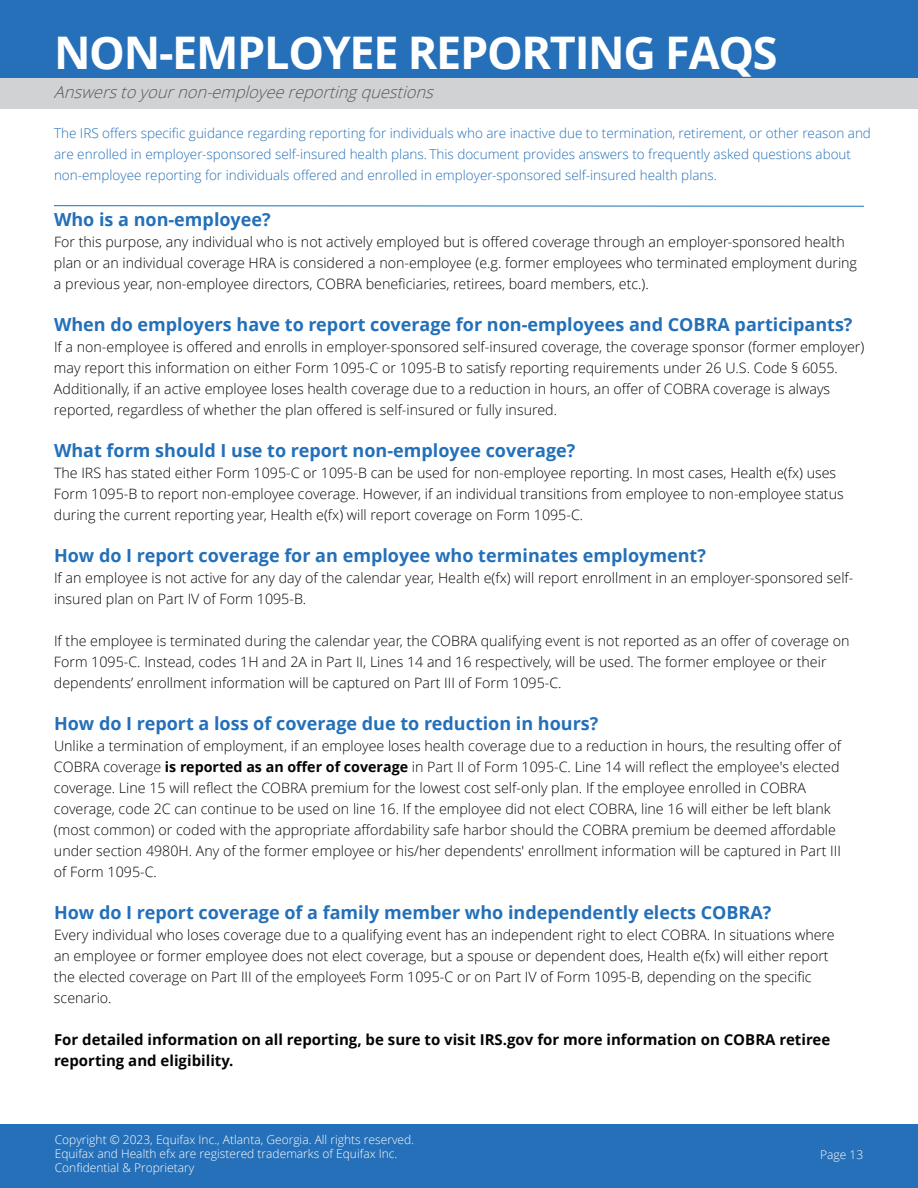
<style>
.page{position:relative;width:918px;height:1188px;background:#fff}
.page>*{position:absolute;margin:0;border:0;box-sizing:border-box;transform-origin:0 0}
.t1{font:700 45px "Open Sans";letter-spacing:-.03em;color:#fff}
.t2{font:700 18px "Open Sans";color:#2370b9}
.t3{font:italic 300 16.5px "Open Sans";color:#57585a}
.t4{font:700 15px/21px "Open Sans";color:#040503}
.t5{font:300 14.25px/21px "Open Sans";color:#040503}
.t6{font:300 13.5px/21px "Open Sans";color:#2570b8}
.t7{font:300 12px/14.4px "Open Sans";color:#fff}
.s1{font-weight:700}
</style>
<div class="page">
<div style="left:0;top:1124px;width:918px;height:64px;background:#2570b8"></div>
<div style="left:0;top:0;width:918px;height:84px;background:#2570b8"></div>
<div style="left:0;top:78px;width:918px;height:30px;background:#d1d2d4"></div>
<svg style="left:54px;top:205px;width:810px;height:2px;background:#88b7db"></svg>
<h1 class="t1" style="left:54px;top:21px;width:725px">NON-EMPLOYEE REPORTING FAQS</h1>
<p class="t3" style="left:54px;top:80px;width:386px">Answerstoyournon-employeereportingquestions</p>
<p class="t6" style="left:54px;top:122px;width:819px">The IRS offers specific guidance regarding reporting for individuals who are inactive due to termination, retirement, or other reason and are enrolled in employer-sponsored self-insured health plans. This document provides answers to frequently asked questions about non-employee reporting for individuals offered and enrolled in employer-sponsored self-insured health plans.</p>
<p class="t2" style="left:54px;top:207px;width:218px">Who is a non-employee?</p>
<p class="t5" style="left:54px;top:231px;width:805px">For this purpose, any individual who is not actively employed but is offered coverage through an employer-sponsored health plan or an individual coverage HRA is considered a non-employee (e.g. former employees who terminated employment during a previous year, non-employee directors, COBRA beneficiaries, retirees, board members, etc.).</p>
<p class="t2" style="left:54px;top:312px;width:800px">When do employers have to report coverage for non-employees and COBRA participants?</p>
<p class="t5" style="left:54px;top:336px;width:812px">If a non-employee is offered and enrolls in employer-sponsored self-insured coverage, the coverage sponsor (former employer) may report this information on either Form 1095-C or 1095-B to satisfy reporting requirements under 26 U.S. Code § 6055.<br>Additionally, if an active employee loses health coverage due to a reduction in hours, an offer of COBRA coverage is always reported, regardless of whether the plan offered is self-insured or fully insured.</p>
<p class="t2" style="left:54px;top:438px;width:523px">What form should I use to report non-employee coverage?</p>
<p class="t5" style="left:54px;top:462px;width:791px">The IRS has stated either Form 1095-C or 1095-B can be used for non-employee reporting. In most cases, Health e(fx) uses<br>Form 1095-B to report non-employee coverage. However, if an individual transitions from employee to non-employee status during the current reporting year, Health e(fx) will report coverage on Form 1095-C.</p>
<p class="t2" style="left:54px;top:543px;width:653px">How do I report coverage for an employee who terminates employment?</p>
<p class="t5" style="left:54px;top:567px;width:801px">If an employee is not active for any day of the calendar year, Health e(fx) will report enrollment in an employer-sponsored self&shy;insured plan on Part IV of Form 1095-B.</p>
<p class="t5" style="left:54px;top:630px;width:797px">If the employee is terminated during the calendar year, the COBRA qualifying event is not reported as an offer of coverage on<br>Form 1095-C. Instead, codes 1H and 2A in Part II, Lines 14 and 16 respectively, will be used. The former employee or their dependents’ enrollment information will be captured on Part III of Form 1095-C.</p>
<p class="t2" style="left:54px;top:711px;width:546px">How do I report a loss of coverage due to reduction in hours?</p>
<p class="t5" style="left:54px;top:735px;width:789px">Unlike a termination of employment, if an employee loses health coverage due to a reduction in hours, the resulting offer of COBRA coverage <span class="s1">is reported as an offer of coverage</span> in Part II of Form 1095-C. Line 14 will reflect the employee's elected coverage. Line 15 will reflect the COBRA premium for the lowest cost self-only plan. If the employee enrolled in COBRA coverage, code 2C can continue to be used on line 16. If the employee did not elect COBRA, line 16 will either be left blank (most common) or coded with the appropriate affordability safe harbor should the COBRA premium be deemed affordable under section 4980H. Any of the former employee or his/her dependents' enrollment information will be captured in Part III of Form 1095-C.</p>
<p class="t2" style="left:54px;top:900px;width:719px">How do I report coverage of a family member who independently elects COBRA?</p>
<p class="t5" style="left:54px;top:924px;width:782px">Every individual who loses coverage due to a qualifying event has an independent right to elect COBRA. In situations where an employee or former employee does not elect coverage, but a spouse or dependent does, Health e(fx) will either report the elected coverage on Part III of the employee’s Form 1095-C or on Part IV of Form 1095-B, depending on the specific scenario.</p>
<p class="t4" style="left:54px;top:1029px;width:778px">For detailed information on all reporting, be sure to visit IRS.gov for more information on COBRA retiree reporting and eligibility.</p>
<p class="t7" style="left:55px;top:1132px;width:361px">Copyright © 2023, Equifax Inc., Atlanta, Georgia. All rights reserved.<br>Equifax and Health efx are registered trademarks of Equifax Inc.<br>Confidential &amp; Proprietary</p>
<p class="t7" style="left:820px;top:1147px;width:45px">Page 13</p>
</div>
